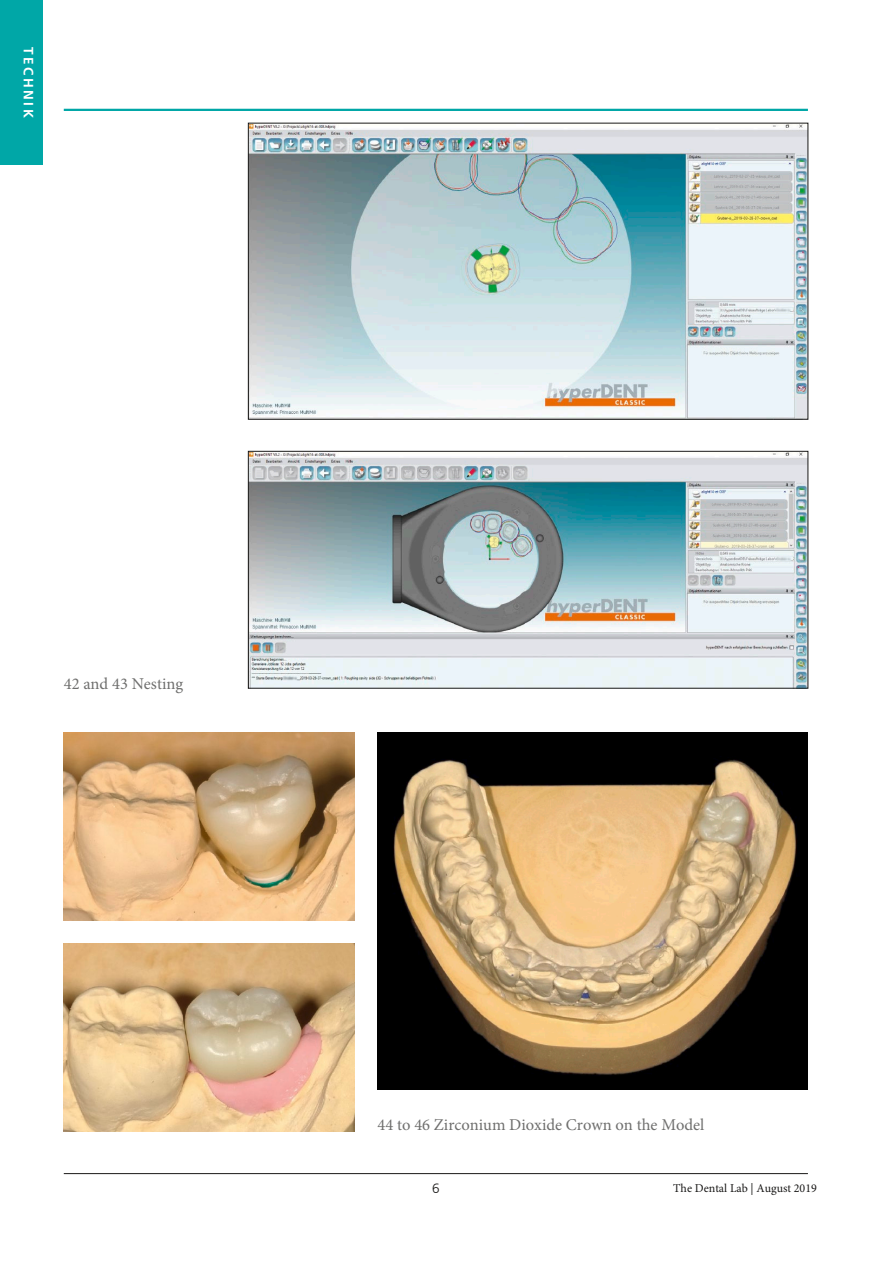
<style>
.page{position:relative;width:893px;height:1263px;background:#fff}
.page>*{position:absolute;margin:0;border:0;box-sizing:border-box;transform-origin:0 0}
.t1{font:16.5px "Minion Pro";color:#6f6f6e}
.t2{font:700 13.5px "Frutiger LT Std";letter-spacing:.18em;color:#fff}
.t3{font:300 13.5px "Frutiger LT Com";color:#1a1918}
.t4{font:12px "Minion Pro";color:#1a1918}
</style>
<div class="page">
<hr style="left:64px;top:1173px;width:744px;height:1px;background:#1a1918">
<div style="left:0;top:0;width:43px;height:165px;background:#00a7a7"></div>
<hr style="left:64px;top:109px;width:744px;height:2px;background:#00a7a7">
<img style="left:250px;top:125px;width:556px;height:293px">
<div style="left:248px;top:123px;width:560px;height:297px;border:1px solid #1a1918"></div>
<img style="left:250px;top:453px;width:556px;height:234px">
<div style="left:248px;top:451px;width:560px;height:238px;border:1px solid #1a1918"></div>
<img style="left:64px;top:732px;width:290px;height:189px">
<img style="left:64px;top:943px;width:290px;height:188px">
<img style="left:378px;top:732px;width:430px;height:357px">
<p class="t2" style="left:36px;top:47px;width:72px;rotate:90deg">TECHNIK</p>
<p class="t1" style="left:64px;top:673px;width:121px">42 and 43 Nesting</p>
<p class="t1" style="left:378px;top:1114px;width:328px">44 to 46 Zirconium Dioxide Crown on the Model</p>
<p class="t3" style="left:432px;top:1181px;width:9px">6</p>
<p class="t4" style="left:673px;top:1180px;width:145px">The Dental Lab | August 2019</p>
</div>
